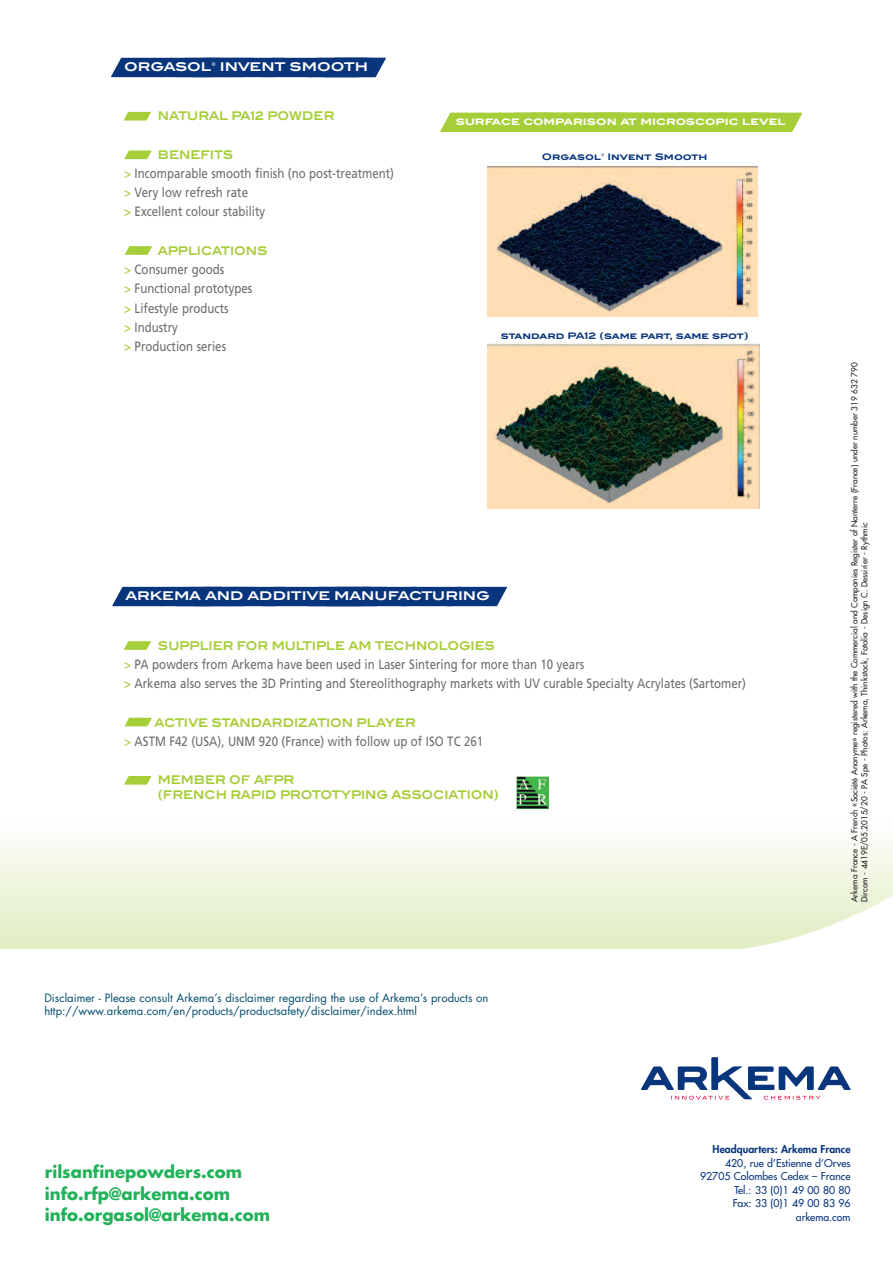
<style>
.page{position:relative;width:893px;height:1263px;background:#fff}
.page>*{position:absolute;margin:0;border:0;box-sizing:border-box;transform-origin:0 0}
.t1{font:700 16.5px/21.5px "Futura";color:#21b259}
.t2{font:13.5px/19.2px "Frutiger";color:#6c6d70;scale:.85 1}
.t3{font:700 12px/15px "Blair ITC Std";color:#a6ce39;scale:.85 1}
.t4{font:700 12px "Blair ITC Std";letter-spacing:-.01em;color:#fff}
.t5{font:11.25px/13.5px "Futura";color:#014b6c}
.t6{font:10.5px/13.5px "Futura";color:#08357c;text-align:right}
.t7{font:700 10.5px "Blair ITC Std";color:#fff}
.t8{font:700 9px "Blair ITC Std";letter-spacing:-.01em;color:#08357c}
.t9{font:8.25px/9.8px "Futura";color:#231f20}
.s1{color:#a6ce39}
.s2{font-weight:800}
</style>
<div class="page">
<div style="left:0;top:823px;width:893px;height:125px;background:linear-gradient(to bottom,#fdfefc,#e0edc1)"></div>
<svg style="left:641px;top:1057px;width:210px;height:43px"></svg>
<svg style="left:192px;top:841px;width:701px;height:108px;background:#edf4dc"></svg>
<svg style="left:124px;top:112px;width:27px;height:9px"></svg>
<svg style="left:124px;top:151px;width:28px;height:8px"></svg>
<svg style="left:125px;top:246px;width:27px;height:9px"></svg>
<img style="left:488px;top:166px;width:269px;height:150px">
<img style="left:487px;top:343px;width:272px;height:166px">
<svg style="left:124px;top:641px;width:27px;height:9px"></svg>
<svg style="left:125px;top:718px;width:27px;height:8px"></svg>
<svg style="left:124px;top:776px;width:27px;height:9px"></svg>
<div style="left:440px;top:113px;width:362px;height:19px;background:#a6ce39"></div>
<img style="left:516px;top:776px;width:33px;height:33px">
<div style="left:111px;top:58px;width:275px;height:19px;background:#08357c"></div>
<div style="left:112px;top:587px;width:395px;height:19px;background:#08357c"></div>
<p class="t4" style="left:124px;top:63px;width:245px">ORGASOL® INVENT SMOOTH</p>
<p class="t3" style="left:158px;top:109px;width:209px">NATURAL PA12 POWDER</p>
<p class="t3" style="left:158px;top:147px;width:90px">BENEFITS</p>
<p class="t2" style="left:124px;top:165px;width:319px"><span class="s1">&gt;</span> Incomparable smooth finish (no post-treatment) <span class="s1">&gt;</span> Very low refresh rate<br><span class="s1">&gt;</span> Excellent colour stability</p>
<p class="t3" style="left:158px;top:244px;width:131px">APPLICATIONS</p>
<p class="t2" style="left:124px;top:261px;width:152px"><span class="s1">&gt;</span> Consumer goods<br><span class="s1">&gt;</span> Functional prototypes <span class="s1">&gt;</span> Lifestyle products<br><span class="s1">&gt;</span> Industry<br><span class="s1">&gt;</span> Production series</p>
<p class="t7" style="left:456px;top:117px;width:332px">surface comparison at microscopic level</p>
<p class="t8" style="left:542px;top:154px;width:167px">Orgasol® Invent Smooth</p>
<p class="t8" style="left:501px;top:332px;width:249px">standard PA12 (same part, same spot)</p>
<p class="t4" style="left:125px;top:592px;width:366px">ARKEMA AND ADDITIVE MANUFACTURING</p>
<p class="t3" style="left:158px;top:638px;width:398px">SUPPLIER FOR MULTIPLE AM TECHNOLOGIES</p>
<p class="t2" style="left:124px;top:655px;width:733px"><span class="s1">&gt;</span> PA powders from Arkema have been used in Laser Sintering for more than 10 years<br><span class="s1">&gt;</span> Arkema also serves the 3D Printing and Stereolithography markets with UV curable Specialty Acrylates (Sartomer)</p>
<p class="t3" style="left:155px;top:715px;width:309px">ACTIVE STANDARDIZATION PLAYER</p>
<p class="t2" style="left:124px;top:732px;width:424px"><span class="s1">&gt;</span> ASTM F42 (USA), UNM 920 (France) with follow up of ISO TC 261</p>
<p class="t3" style="left:158px;top:773px;width:403px">MEMBER OF AFPR<br>(FRENCH RAPID PROTOTYPING ASSOCIATION)</p>
<p class="t5" style="left:44px;top:992px;width:446px">Disclaimer - Please consult Arkema’s disclaimer regarding the use of Arkema’s products on http://www.arkema.com/en/products/productsafety/disclaimer/index.html</p>
<p class="t9" style="left:850px;top:902px;width:541px;rotate:-90deg">Arkema France - A French «Société Anonyme» registered with the Commercial and Companies Register of Nanterre (France) under number 319 632 790<br>Dircom - 4419E/05.2015/20 - PA Spe - Photos: Arkema, Thinkstock, Fotolia - Design C. Dessirier - Rythmic</p>
<p class="t1" style="left:45px;top:1162px;width:227px">rilsanfinepowders.com info.rfp@arkema.com info.orgasol@arkema.com</p>
<p class="t6" style="left:700px;top:1143px;width:152px"><span class="s2">Headquarters: Arkema France<br></span>420, rue d’Estienne d’Orves<br>92705 Colombes Cedex – France<br>Tel.: 33 (0)1 49 00 80 80<br>Fax: 33 (0)1 49 00 83 96 arkema.com</p>
</div>
